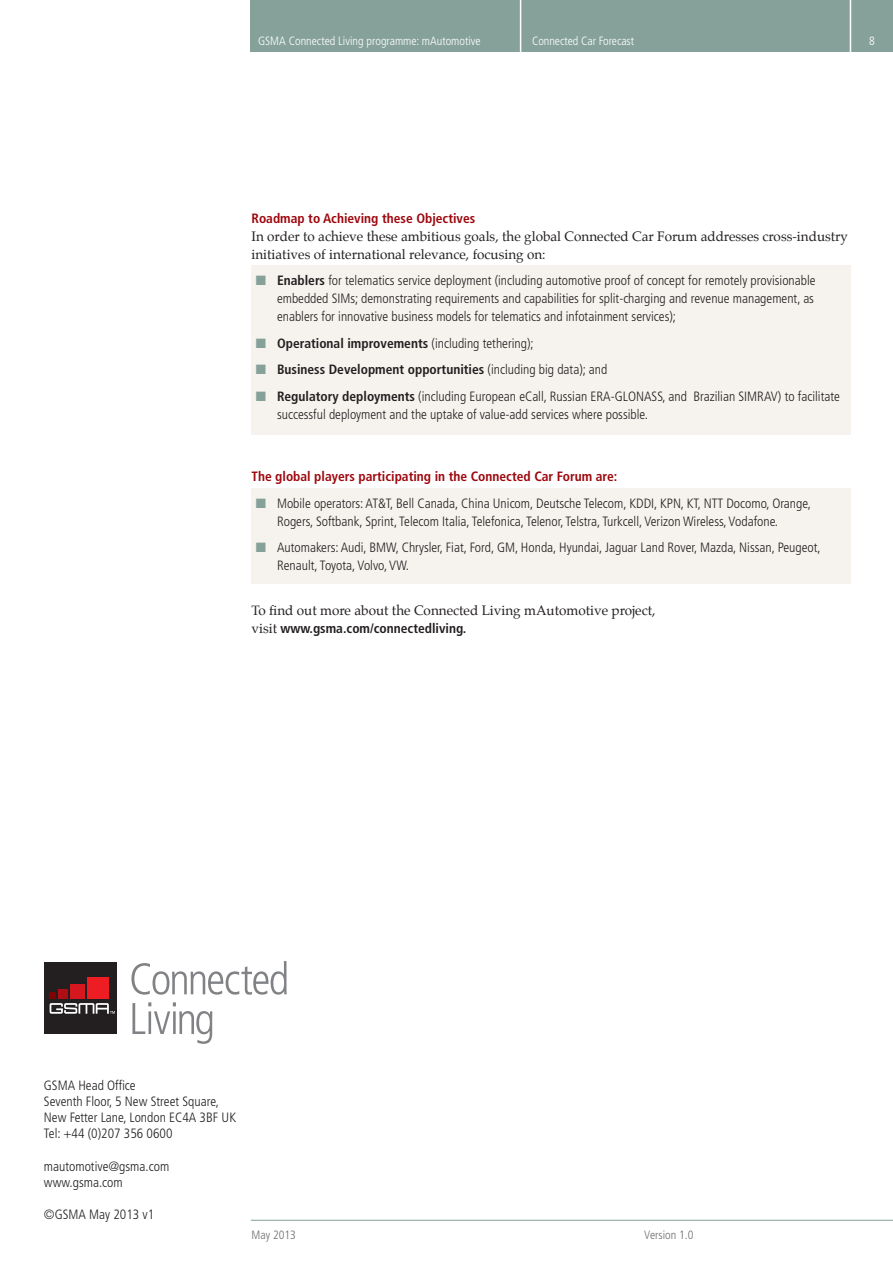
<style>
.page{position:relative;width:893px;height:1263px;background:#fff}
.page>*{position:absolute;margin:0;border:0;box-sizing:border-box;transform-origin:0 0}
.t1{font:300 condensed 13.5px/18px "Frutiger";color:#231f20}
.t2{font:13.5px/18px "Palatino";color:#231f20}
.t3{font:700 condensed 13.5px "Frutiger";color:#231f20}
.t4{font:700 condensed 13.5px "Frutiger";color:#9d070d}
.t5{font:300 condensed 12px "Frutiger";color:#fff}
.t6{font:300 condensed 12px "Frutiger";color:#6c6d70}
.s1{color:#85a19a}
.s2{font-weight:700}
.s3{font-weight:300}
.s4{font-family:"Palatino";font-weight:400;font-stretch:normal}
</style>
<div class="page">
<div style="left:251px;top:265px;width:600px;height:169px;background:#f6f3ef"></div>
<div style="left:251px;top:488px;width:599px;height:96px;background:#f6f3ef"></div>
<hr style="left:251px;top:1220px;width:642px;height:1px;background:#85a19a">
<div style="left:251px;top:0;width:642px;height:51px;background:#85a19a"></div>
<hr style="left:850px;top:0;width:1px;height:68px;background:#fff">
<hr style="left:520px;top:0;width:1px;height:68px;background:#fff">
<svg style="left:44px;top:962px;width:1px;height:72px"></svg>
<div style="left:45px;top:962px;width:72px;height:72px;background:#231f20"></div>
<div style="left:58px;top:989px;width:10px;height:9px;background:#b00d15"></div>
<div style="left:70px;top:984px;width:15px;height:14px;background:#d7171f"></div>
<div style="left:87px;top:977px;width:22px;height:21px;background:#ee1d23"></div>
<svg style="left:50px;top:992px;width:65px;height:22px"></svg>
<svg style="left:131px;top:961px;width:156px;height:34px"></svg>
<svg style="left:132px;top:1002px;width:80px;height:42px"></svg>
<p class="t5" style="left:258px;top:34px;width:224px">GSMA Connected Living programme: mAutomotive</p>
<p class="t5" style="left:532px;top:34px;width:104px">Connected Car Forecast</p>
<p class="t5" style="left:869px;top:34px;width:7px">8</p>
<p class="t4" style="left:251px;top:210px;width:225px">Roadmap to Achieving these Objectives</p>
<p class="t2" style="left:251px;top:227px;width:598px">In order to achieve these ambitious goals, the global Connected Car Forum addresses cross-industry initiatives of international relevance, focusing on:</p>
<p class="t1" style="left:277px;top:272px;width:540px;text-align:justify;text-indent:-21px"><span class="s1">■</span> <span class="s2">Enablers</span> for telematics service deployment (including automotive proof of concept for remotely provisionable embedded SIMs; demonstrating requirements and capabilities for split-charging and revenue management, as enablers for innovative business models for telematics and infotainment services);</p>
<p class="t3" style="left:256px;top:335px;width:280px"><span class="s1">■</span> Operational improvements <span class="s3">(including tethering);</span></p>
<p class="t3" style="left:256px;top:362px;width:353px"><span class="s1">■</span> Business Development opportunities <span class="s3">(including big data); and</span></p>
<p class="t1" style="left:277px;top:387px;width:564px;text-indent:-21px"><span class="s1">■</span> <span class="s2">Regulatory deployments</span> (including European eCall, Russian ERA-GLONASS, and Brazilian SIMRAV) to facilitate successful deployment and the uptake of value-add services where possible.</p>
<p class="t4" style="left:251px;top:469px;width:367px">The global players participating in the Connected Car Forum are:</p>
<p class="t1" style="left:277px;top:494px;width:535px;text-indent:-21px"><span class="s1">■</span> Mobile operators: AT&amp;T, Bell Canada, China Unicom, Deutsche Telecom, KDDI, KPN, KT, NTT Docomo, Orange,<br>Rogers, Softbank, Sprint, Telecom Italia, Telefonica, Telenor, Telstra, Turkcell, Verizon Wireless, Vodafone.</p>
<p class="t1" style="left:277px;top:539px;width:545px;text-indent:-21px"><span class="s1">■</span> Automakers: Audi, BMW, Chrysler, Fiat, Ford, GM, Honda, Hyundai, Jaguar Land Rover, Mazda, Nissan, Peugeot,<br>Renault, Toyota, Volvo, VW.</p>
<p class="t2" style="left:251px;top:601px;width:406px">To find out more about the Connected Living mAutomotive project,</p>
<p class="t3" style="left:251px;top:620px;width:216px"><span class="s4">visit</span> www.gsma.com/connectedliving.</p>
<p class="t1" style="left:44px;top:1077px;width:194px;line-height:16.2px">GSMA Head Office<br>Seventh Floor, 5 New Street Square,<br>New Fetter Lane, London EC4A 3BF UK<br>Tel: +44 (0)207 356 0600</p>
<p class="t1" style="left:44px;top:1158px;width:127px;line-height:16.2px">mautomotive@gsma.com www.gsma.com</p>
<p class="t1" style="left:44px;top:1206px;width:112px">©GSMA May 2013 v1</p>
<p class="t6" style="left:251px;top:1228px;width:46px">May 2013</p>
<p class="t6" style="left:644px;top:1228px;width:51px">Version 1.0</p>
</div>
